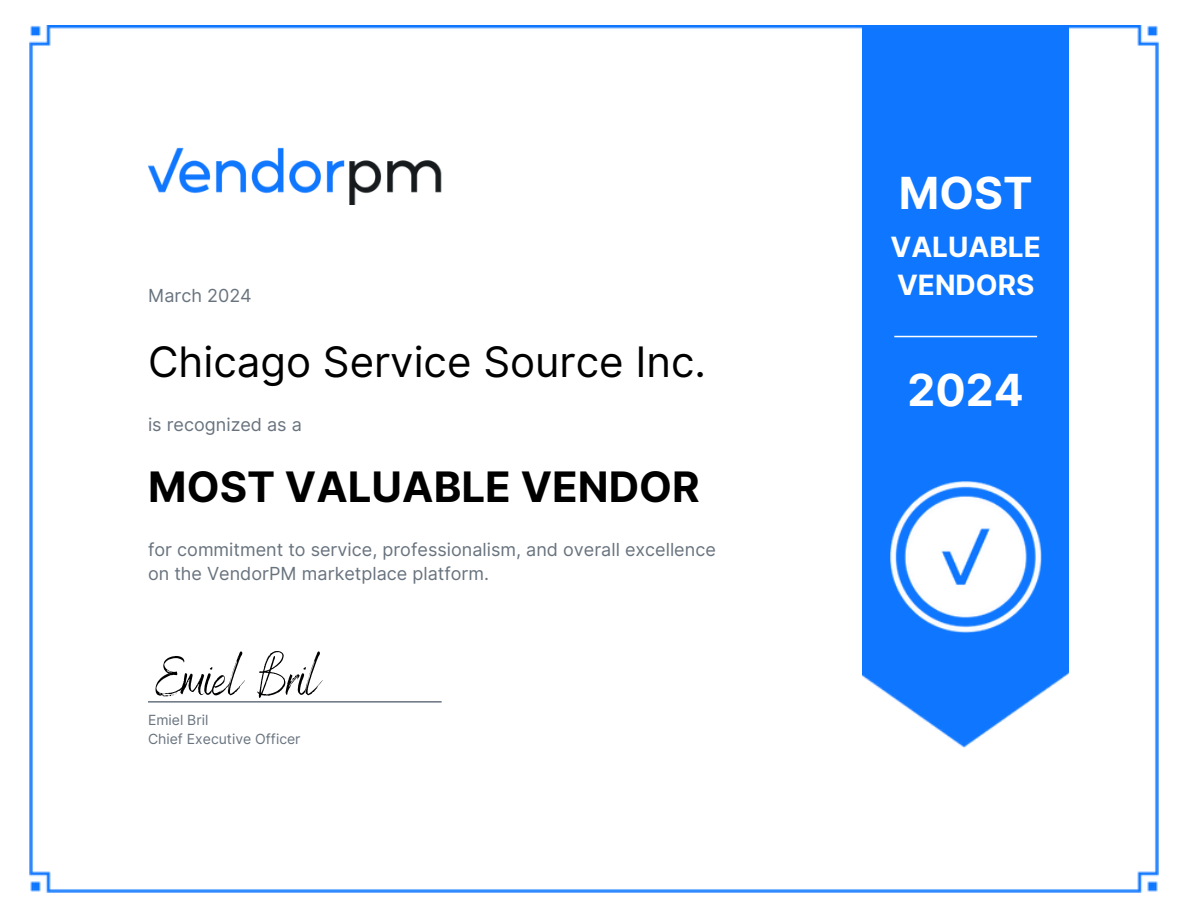
<style>
.page{position:relative;width:1188px;height:918px;background:#fff}
.page>*{position:absolute;margin:0;border:0;box-sizing:border-box;transform-origin:0 0}
.t1{font:54.4px "Benedict";color:#000}
.t2{font:700 44.2px "Inter";color:#fff}
.t3{font:42px "Inter";color:#000}
.t4{font:700 42px "Inter";color:#000}
.t5{font:700 28px/38.4px "Inter";color:#fff}
.t6{font:18px/24px "Inter";color:#68737e}
.t7{font:14px "Inter";color:#68737e}
</style>
<div class="page">
<img style="left:29px;top:26px;width:1130px;height:867px">
<div style="left:863px;top:26px;width:205px;height:721px;background:#0f77ff"></div>
<img style="left:890px;top:481px;width:152px;height:152px">
<img style="left:148px;top:148px;width:294px;height:57px">
<hr style="left:148px;top:701px;width:294px;height:2px;background:#68737e">
<hr style="left:894px;top:336px;width:143px;height:1px;background:#fff">
<h1 class="t6" style="left:148px;top:283px;width:105px">March 2024</h1>
<p class="t3" style="left:148px;top:337px;width:560px">Chicago Service Source Inc.</p>
<p class="t6" style="left:148px;top:413px;width:155px">is recognized as a</p>
<p class="t4" style="left:148px;top:461px;width:553px">MOST VALUABLE VENDOR</p>
<h2 class="t6" style="left:148px;top:537px;width:569px">for commitment to service, professionalism, and overall excellence on the VendorPM marketplace platform.</h2>
<p class="t1" style="left:155px;top:643px;width:165px">Emiel Bril</p>
<h5 class="t7" style="left:148px;top:712px;width:62px">Emiel Bril</h5>
<h3 class="t7" style="left:148px;top:730px;width:154px">Chief Executive Officer</h3>
<h2 class="t2" style="left:899px;top:166px;width:136px">MOST</h2>
<h6 class="t5" style="left:890px;top:227px;width:152px">VALUABLE<br>VENDORS</h6>
<h6 class="t2" style="left:908px;top:364px;width:118px">2024</h6>
</div>
